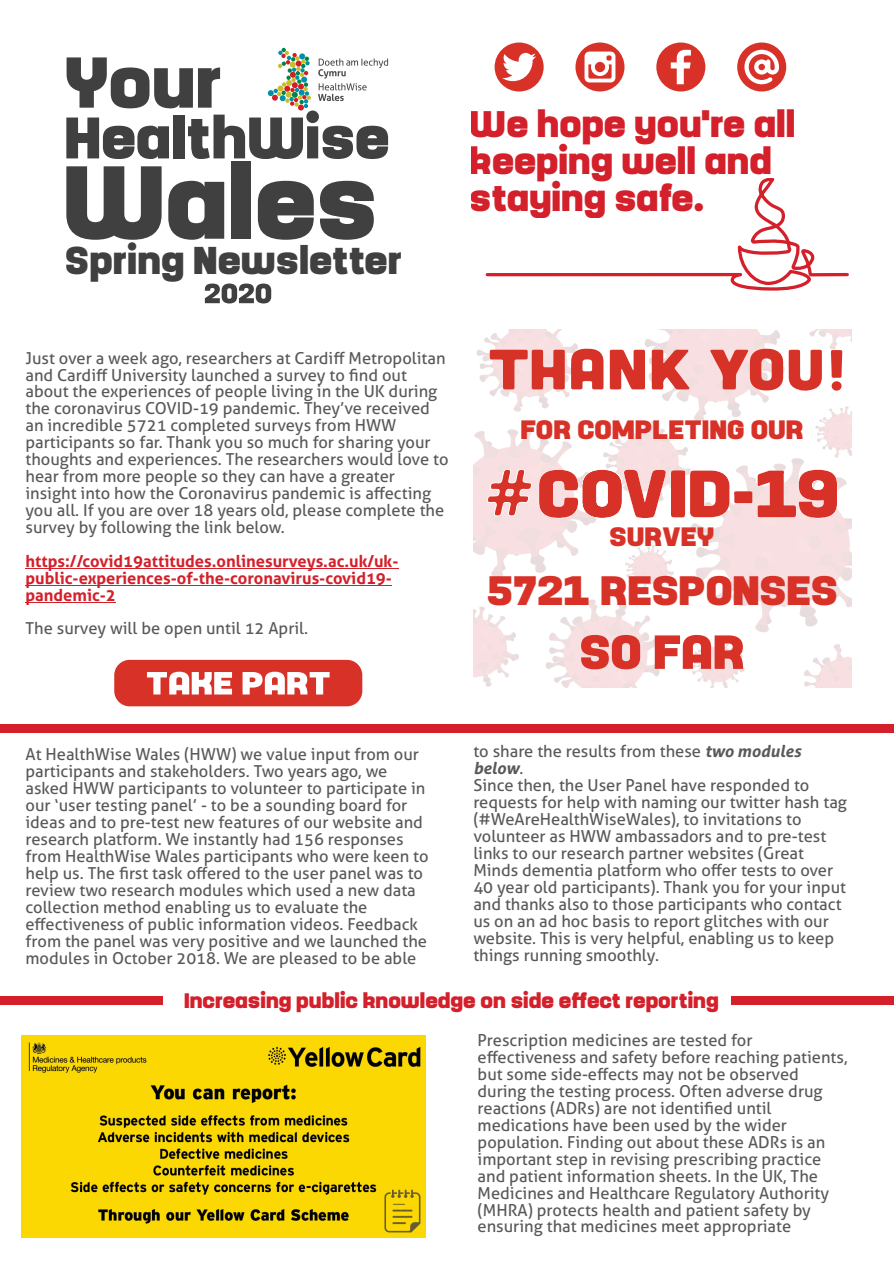
<style>
.page{position:relative;width:894px;height:1263px;background:#fff}
.page>*{position:absolute;margin:0;border:0;box-sizing:border-box;transform-origin:0 0}
.t1{font:900 103.35px "Yoshida Sans";color:#404040}
.t2{font:900 71.7px "Yoshida Sans";color:#404040}
.t3{font:900 58.5px "Yoshida Sans";color:#404040}
.t4{font:900 47.85px "Yoshida Sans";color:#d83228;scale:1.06 1}
.t5{font:900 41.1px "Yoshida Sans";color:#d83228;scale:1.06 1}
.t6{font:900 38.7px "Yoshida Sans";color:#404040}
.t7{font:900 36.9px/36.9px "Yoshida Sans";color:#d3202b}
.t8{font:900 26.55px "Yoshida Sans";color:#d83228;scale:1.06 1}
.t9{font:900 21px "Yoshida Sans";color:#d3202b}
.t10{font:16.5px/17px "Aller";color:#595959}
.t11{font:700 16.5px/17px "Aller";color:#d3202b}
.s1{font-weight:700;font-style:italic}
</style>
<div class="page">
<img style="left:21px;top:1036px;width:404px;height:202px">
<div style="left:730px;top:996px;width:163px;height:9px;background:#d3202b"></div>
<div style="left:0;top:996px;width:163px;height:9px;background:#d3202b"></div>
<div style="left:0;top:724px;width:893px;height:9px;background:#d3202b"></div>
<img style="left:473px;top:329px;width:377px;height:358px">
<svg style="left:609px;top:350px;width:35px;height:39px"></svg>
<svg style="left:570px;top:348px;width:33px;height:41px"></svg>
<svg style="left:651px;top:350px;width:38px;height:39px"></svg>
<svg style="left:710px;top:349px;width:111px;height:42px;background:#e57f79"></svg>
<svg style="left:489px;top:350px;width:75px;height:39px;background:#e57e79"></svg>
<svg style="left:487px;top:469px;width:44px;height:47px;background:#ea9996"></svg>
<svg style="left:538px;top:469px;width:299px;height:50px"></svg>
<svg style="left:830px;top:350px;width:11px;height:28px"></svg>
<div style="left:831px;top:381px;width:10px;height:10px;background:#d83228;border-radius:50%"></div>
<hr style="left:25px;top:568px;width:373px;height:1px;background:#d3202b">
<hr style="left:25px;top:585px;width:367px;height:1px;background:#d3202b">
<hr style="left:25px;top:602px;width:91px;height:1px;background:#d3202b">
<div style="left:114px;top:660px;width:248px;height:46px;background:#d83228;border-radius:15px"></div>
<svg style="left:147px;top:672px;width:85px;height:22px"></svg>
<svg style="left:242px;top:672px;width:87px;height:22px"></svg>
<svg style="left:205px;top:284px;width:66px;height:19px"></svg>
<div style="left:298px;top:104px;width:6px;height:7px;background:#d11f26;border-radius:50%"></div>
<svg style="left:268px;top:48px;width:43px;height:60px"></svg>
<svg style="left:318px;top:59px;width:70px;height:42px"></svg>
<svg style="left:485px;top:178px;width:364px;height:113px"></svg>
<svg style="left:575px;top:43px;width:49px;height:49px"></svg>
<svg style="left:737px;top:43px;width:49px;height:49px"></svg>
<svg style="left:494px;top:43px;width:49px;height:49px"></svg>
<svg style="left:656px;top:43px;width:49px;height:49px"></svg>
<h2 class="t2" style="left:64px;top:50px;width:160px">Your</h2>
<h3 class="t3" style="left:64px;top:112px;width:327px">HealthWise</h3>
<h1 class="t1" style="left:63px;top:156px;width:316px">Wales</h1>
<h3 class="t6" style="left:66px;top:243px;width:338px">Spring Newsletter</h3>
<h3 class="t7" style="left:469px;top:108px;width:327px">We hope you're all keeping well and staying safe.</h3>
<p class="t10" style="left:25px;top:351px;width:424px">Just over a week ago, researchers at Cardiff Metropolitan and Cardiff University launched a survey to find out about the experiences of people living in the UK during the coronavirus COVID-19 pandemic. They’ve received an incredible 5721 completed surveys from HWW participants so far. Thank you so much for sharing your thoughts and experiences. The researchers would love to hear from more people so they can have a greater insight into how the Coronavirus pandemic is affecting you all. If you are over 18 years old, please complete the survey by following the link below.</p>
<p class="t11" style="left:25px;top:554px;width:374px">https://covid19attitudes.onlinesurveys.ac.uk/uk&shy;public-experiences-of-the-coronavirus-covid19- pandemic-2</p>
<p class="t10" style="left:25px;top:622px;width:284px">The survey will be open until 12 April.</p>
<h3 class="t8" style="left:520px;top:418px;width:268px">FOR COMPLETING OUR</h3>
<h3 class="t8" style="left:609px;top:524px;width:100px">SURVEY</h3>
<h3 class="t5" style="left:486px;top:572px;width:332px">5721 RESPONSES</h3>
<h3 class="t4" style="left:579px;top:631px;width:157px">SO FAR</h3>
<p class="t10" style="left:25px;top:748px;width:404px">At HealthWise Wales (HWW) we value input from our participants and stakeholders. Two years ago, we asked HWW participants to volunteer to participate in our ‘user testing panel’ - to be a sounding board for ideas and to pre-test new features of our website and research platform. We instantly had 156 responses from HealthWise Wales participants who were keen to help us. The first task offered to the user panel was to review two research modules which used a new data collection method enabling us to evaluate the effectiveness of public information videos. Feedback from the panel was very positive and we launched the modules in October 2018. We are pleased to be able</p>
<p class="t10" style="left:473px;top:745px;width:375px">to share the results from these <span class="s1">two modules below</span>.<br>Since then, the User Panel have responded to requests for help with naming our twitter hash tag (#WeAreHealthWiseWales), to invitations to volunteer as HWW ambassadors and to pre-test links to our research partner websites (Great Minds dementia platform who offer tests to over 40 year old participants). Thank you for your input and thanks also to those participants who contact us on an ad hoc basis to report glitches with our website. This is very helpful, enabling us to keep things running smoothly.</p>
<p class="t9" style="left:184px;top:991px;width:536px">Increasing public knowledge on side effect reporting</p>
<p class="t10" style="left:477px;top:1034px;width:371px">Prescription medicines are tested for effectiveness and safety before reaching patients, but some side-effects may not be observed during the testing process. Often adverse drug reactions (ADRs) are not identified until medications have been used by the wider population. Finding out about these ADRs is an important step in revising prescribing practice and patient information sheets. In the UK, The Medicines and Healthcare Regulatory Authority (MHRA) protects health and patient safety by ensuring that medicines meet appropriate</p>
</div>
